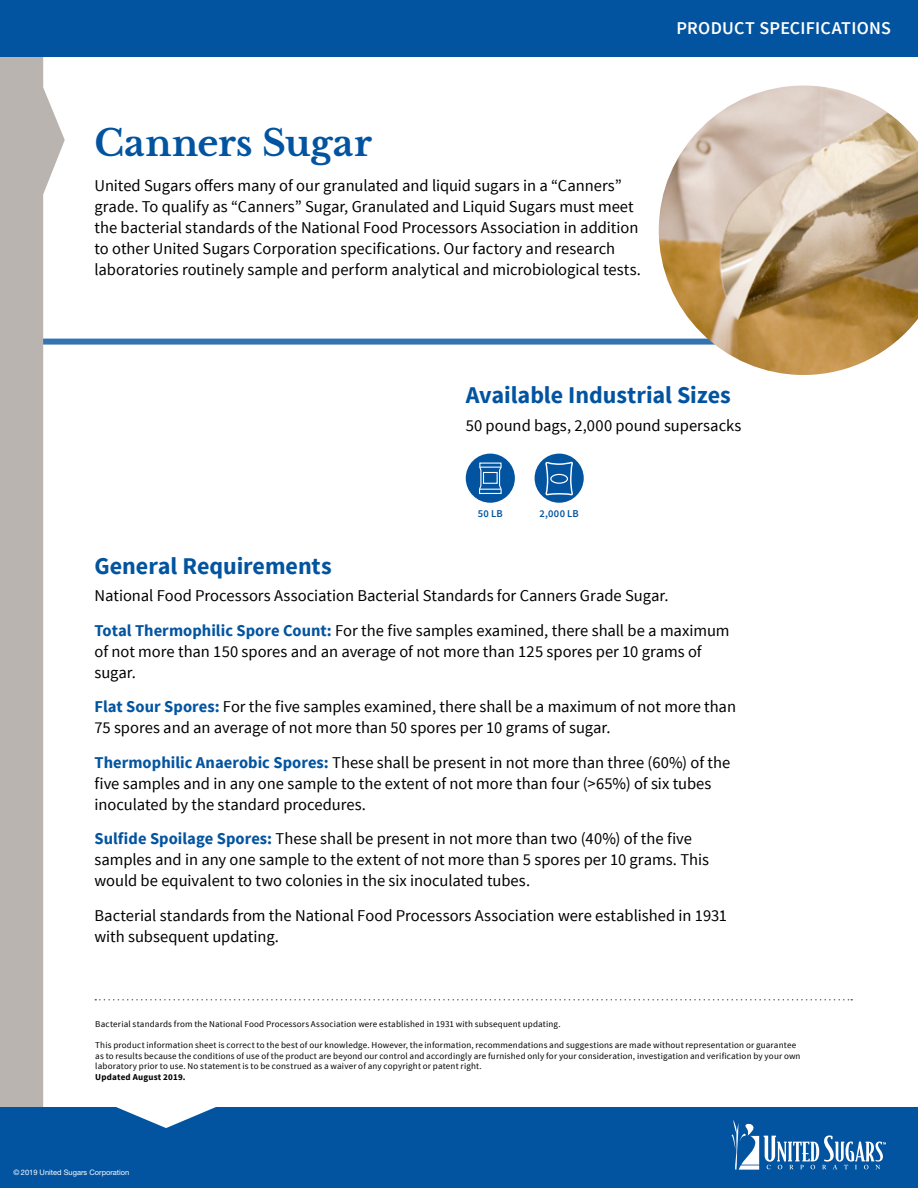
<style>
.page{position:relative;width:918px;height:1188px;background:#fff}
.page>*{position:absolute;margin:0;border:0;box-sizing:border-box;transform-origin:0 0}
.t1{font:700 36px "Libre Baskerville";color:#0354a0}
.t2{font:700 24px "Source Sans Pro";letter-spacing:-.005em;color:#0354a0}
.t3{font:600 18px "Source Sans Pro";letter-spacing:.015em;color:#fff}
.t4{font:16.5px/21px "Source Sans Pro";color:#000}
.t5{font:600 10.5px "Source Sans Pro";letter-spacing:.025em;color:#0354a0}
.t6{font:9px/10.5px "Source Sans Pro";letter-spacing:.02em;color:#000}
.t7{font:700 9px "Source Sans Pro";letter-spacing:.02em;color:#000}
.t8{font:7.5px "Helvetica Neue";color:#fff}
.s1{font-weight:700;color:#0354a0}
</style>
<div class="page">
<div style="left:0;top:339px;width:750px;height:6px;background:#3574b2"></div>
<svg style="left:0;top:57px;width:65px;height:1050px;fill:#bab4b0"></svg>
<div style="left:0;top:0;width:918px;height:57px;background:#0354a0"></div>
<div style="left:0;top:1107px;width:918px;height:81px;background:#0354a0"></div>
<svg style="left:731px;top:1120px;width:155px;height:50px;background:#3979b4"></svg>
<svg style="left:95px;top:999px;width:757px;height:1px"></svg>
<img style="left:659px;top:86px;width:259px;height:289px">
<div style="left:466px;top:454px;width:49px;height:49px;background:#0354a0;border-radius:50%"></div>
<svg style="left:479px;top:462px;width:23px;height:32px"></svg>
<div style="left:483px;top:472px;width:15px;height:12px;border:1px solid #fff"></div>
<div style="left:535px;top:454px;width:49px;height:49px;background:#0354a0;border-radius:50%"></div>
<svg style="left:545px;top:461px;width:28px;height:35px"></svg>
<div style="left:550px;top:474px;width:18px;height:10px;border:1px solid #fff;border-radius:50%"></div>
<h1 class="t1" style="left:94px;top:121px;width:279px">Canners Sugar</h1>
<p class="t4" style="left:94px;top:175px;width:548px">United Sugars offers many of our granulated and liquid sugars in a “Canners” grade. To qualify as “Canners” Sugar, Granulated and Liquid Sugars must meet the bacterial standards of the National Food Processors Association in addition to other United Sugars Corporation specifications. Our factory and research laboratories routinely sample and perform analytical and microbiological tests.</p>
<p class="t3" style="left:676px;top:16px;width:216px">PRODUCT SPECIFICATIONS</p>
<h2 class="t2" style="left:466px;top:380px;width:266px">Available Industrial Sizes</h2>
<p class="t4" style="left:466px;top:415px;width:277px">50 pound bags, 2,000 pound supersacks</p>
<p class="t5" style="left:478px;top:507px;width:26px">50 LB</p>
<p class="t5" style="left:539px;top:507px;width:41px">2,000 LB</p>
<h2 class="t2" style="left:94px;top:550px;width:239px">General Requirements</h2>
<p class="t4" style="left:94px;top:579px;width:637px;line-height:34.5px">National Food Processors Association Bacterial Standards for Canners Grade Sugar.<br><span class="s1">Total Thermophilic Spore Count:</span> For the five samples examined, there shall be a maximum</p>
<p class="t4" style="left:94px;top:641px;width:609px">of not more than 150 spores and an average of not more than 125 spores per 10 grams of sugar.</p>
<p class="t4" style="left:94px;top:697px;width:643px"><span class="s1">Flat Sour Spores:</span> For the five samples examined, there shall be a maximum of not more than<br>75 spores and an average of not more than 50 spores per 10 grams of sugar.</p>
<p class="t4" style="left:94px;top:752px;width:637px"><span class="s1">Thermophilic Anaerobic Spores:</span> These shall be present in not more than three (60%) of the five samples and in any one sample to the extent of not more than four (&gt;65%) of six tubes inoculated by the standard procedures.</p>
<p class="t4" style="left:94px;top:829px;width:616px"><span class="s1">Sulfide Spoilage Spores:</span> These shall be present in not more than two (40%) of the five samples and in any one sample to the extent of not more than 5 spores per 10 grams. This would be equivalent to two colonies in the six inoculated tubes.</p>
<p class="t4" style="left:94px;top:905px;width:634px">Bacterial standards from the National Food Processors Association were established in 1931 with subsequent updating.</p>
<p class="t6" style="left:95px;top:1019px;width:467px">Bacterial standards from the National Food Processors Association were established in 1931 with subsequent updating.</p>
<p class="t6" style="left:95px;top:1040px;width:707px">This product information sheet is correct to the best of our knowledge. However, the information, recommendations and suggestions are made without representation or guarantee as to results because the conditions of use of the product are beyond our control and accordingly are furnished only for your consideration, investigation and verification by your own laboratory prior to use. No statement is to be construed as a waiver of any copyright or patent right.</p>
<p class="t7" style="left:95px;top:1071px;width:92px">Updated August 2019.</p>
<p class="t8" style="left:14px;top:1167px;width:117px">© 2019 United Sugars Corporation</p>
</div>
